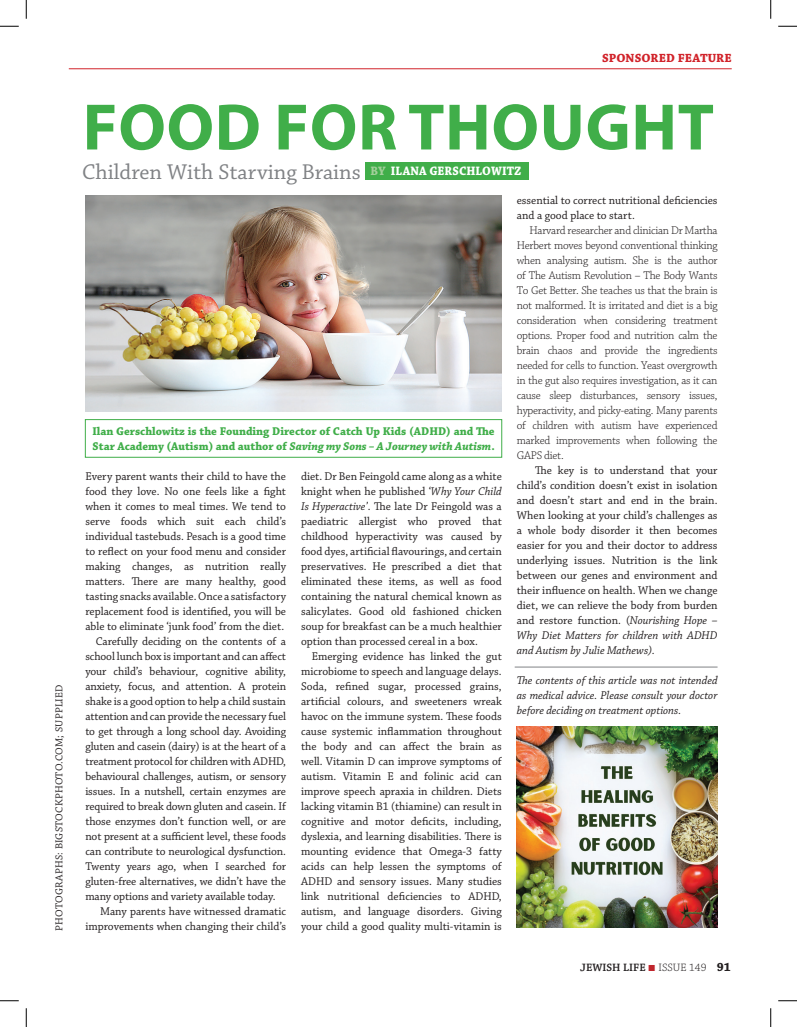
<style>
.page{position:relative;width:797px;height:1027px;background:#fff}
.page>*{position:absolute;margin:0;border:0;box-sizing:border-box;transform-origin:0 0}
.t1{font:700 66.25px "Myriad Pro";letter-spacing:.01em;color:#40ae49}
.t2{font:22.5px "Chaparral Pro";color:#808285}
.t3{font:700 12.5px "Chaparral Pro";letter-spacing:.005em;color:#d1232a}
.t4{font:11.88px/15px "Chaparral Pro";letter-spacing:-.005em;color:#231f20;text-align:justify}
.t5{font:300 11.88px/15px "Chaparral Pro";letter-spacing:-.02em;color:#231f20;text-align:justify}
.t6{font:700 11.88px/15px "Chaparral Pro";color:#40ae49}
.t7{font:italic 11.88px/15px "Chaparral Pro";color:#231f20;text-align:justify}
.t8{font:600 11.25px "Chaparral Pro";color:#231f20}
.t9{font:10.62px "Chaparral Pro";letter-spacing:.02em;color:#231f20}
.s1{font-style:italic}
.s2{color:#c0262d}
.s3{font-weight:300}
.s4{font-weight:700;font-size:12.5px}
</style>
<div class="page">
<hr style="left:69px;top:68px;width:662px;height:1px;background:#d1232a">
<div style="left:366px;top:162px;width:163px;height:17px;background:#40ae49"></div>
<hr style="left:514px;top:667px;width:203px;height:1px;background:#808285">
<img style="left:517px;top:727px;width:200px;height:200px">
<img style="left:85px;top:195px;width:417px;height:216px">
<svg style="left:0;top:25px;width:19px;height:2px"></svg>
<svg style="left:778px;top:25px;width:19px;height:2px"></svg>
<svg style="left:0;top:1000px;width:19px;height:1px"></svg>
<svg style="left:778px;top:1000px;width:19px;height:1px"></svg>
<svg style="left:25px;top:0;width:2px;height:19px"></svg>
<svg style="left:25px;top:1008px;width:2px;height:19px"></svg>
<svg style="left:770px;top:0;width:1px;height:19px"></svg>
<svg style="left:770px;top:1008px;width:1px;height:19px"></svg>
<p class="t9" style="left:53px;top:931px;width:248px;rotate:-90deg">PHOTOGRAPHS: BIGSTOCKPHOTO.COM; SUPPLIED</p>
<p class="t3" style="left:602px;top:51px;width:131px">SPONSORED FEATURE</p>
<h1 class="t1" style="left:83px;top:84px;width:632px">FOOD FOR THOUGHT</h1>
<h2 class="t2" style="left:82px;top:160px;width:441px">Children With Starving Brains <sup>BY</sup> <sup>ILANA</sup> <sup>GERSCHLOWITZ</sup></h2>
<p class="t6" style="left:92px;top:424px;width:404px">Ilan Gerschlowitz is the Founding Director of Catch Up Kids (ADHD) and The<br>Star Academy (Autism) and author of <span class="s1">Saving my Sons – A Journey with Autism</span>.</p>
<p class="t4" style="left:85px;top:469px;width:202px">Every parent wants their child to have the</p>
<p class="t4" style="left:85px;top:484px;width:202px">food they love. No one feels like a fight</p>
<p class="t4" style="left:85px;top:499px;width:202px">when it comes to meal times. We tend to</p>
<p class="t4" style="left:85px;top:514px;width:202px">serve foods which suit each child’s</p>
<p class="t4" style="left:85px;top:529px;width:202px">individual tastebuds. Pesach is a good time</p>
<p class="t4" style="left:85px;top:544px;width:202px">to reflect on your food menu and consider</p>
<p class="t4" style="left:85px;top:559px;width:202px">making changes, as nutrition really</p>
<p class="t4" style="left:85px;top:574px;width:202px">matters. There are many healthy, good</p>
<p class="t4" style="left:85px;top:589px;width:202px">tasting snacks available. Once a satisfactory</p>
<p class="t4" style="left:85px;top:604px;width:202px">replacement food is identified, you will be</p>
<p class="t4" style="left:85px;top:619px;width:200px">able to eliminate ‘junk food’ from the diet.</p>
<p class="t4" style="left:96px;top:634px;width:192px">Carefully deciding on the contents of a</p>
<p class="t4" style="left:85px;top:649px;width:202px">school lunch box is important and can affect</p>
<p class="t4" style="left:85px;top:664px;width:202px">your child’s behaviour, cognitive ability,</p>
<p class="t4" style="left:85px;top:679px;width:202px">anxiety, focus, and attention. A protein</p>
<p class="t4" style="left:85px;top:694px;width:202px">shake is a good option to help a child sustain</p>
<p class="t4" style="left:85px;top:709px;width:202px">attention and can provide the necessary fuel</p>
<p class="t4" style="left:85px;top:724px;width:202px">to get through a long school day. Avoiding</p>
<p class="t4" style="left:85px;top:739px;width:202px">gluten and casein (dairy) is at the heart of a</p>
<p class="t4" style="left:85px;top:754px;width:202px">treatment protocol for children with ADHD,</p>
<p class="t4" style="left:85px;top:769px;width:202px">behavioural challenges, autism, or sensory</p>
<p class="t4" style="left:85px;top:784px;width:202px">issues. In a nutshell, certain enzymes are</p>
<p class="t4" style="left:85px;top:799px;width:202px">required to break down gluten and casein. If</p>
<p class="t4" style="left:85px;top:814px;width:202px">those enzymes don’t function well, or are</p>
<p class="t4" style="left:85px;top:829px;width:202px">not present at a sufficient level, these foods</p>
<p class="t4" style="left:85px;top:844px;width:202px">can contribute to neurological dysfunction.</p>
<p class="t4" style="left:85px;top:859px;width:202px">Twenty years ago, when I searched for</p>
<p class="t4" style="left:85px;top:874px;width:202px">gluten-free alternatives, we didn’t have the</p>
<p class="t4" style="left:85px;top:889px;width:192px">many options and variety available today.</p>
<p class="t4" style="left:100px;top:904px;width:187px">Many parents have witnessed dramatic</p>
<p class="t4" style="left:85px;top:919px;width:202px">improvements when changing their child’s</p>
<p class="t4" style="left:301px;top:469px;width:202px">diet. Dr Ben Feingold came along as a white knight when he published ‘<span class="s1">Why Your Child Is Hyperactive’</span>. The late Dr Feingold was a paediatric allergist who proved that childhood hyperactivity was caused by food dyes, artificial flavourings, and certain preservatives. He prescribed a diet that eliminated these items, as well as food containing the natural chemical known as salicylates. Good old fashioned chicken soup for breakfast can be a much healthier option than processed cereal in a box.</p>
<p class="t4" style="left:301px;top:649px;width:202px;text-indent:11px">Emerging evidence has linked the gut microbiome to speech and language delays.<br>Soda, refined sugar, processed grains, artificial colours, and sweeteners wreak havoc on the immune system. These foods cause systemic inflammation throughout the body and can affect the brain as well. Vitamin D can improve symptoms of autism. Vitamin E and folinic acid can improve speech apraxia in children. Diets lacking vitamin B1 (thiamine) can result in cognitive and motor deficits, including, dyslexia, and learning disabilities. There is mounting evidence that Omega-3 fatty acids can help lessen the symptoms of ADHD and sensory issues. Many studies link nutritional deficiencies to ADHD, autism, and language disorders. Giving your child a good quality multi-vitamin is</p>
<p class="t4" style="left:517px;top:193px;width:202px">essential to correct nutritional deficiencies and a good place to start.</p>
<p class="t5" style="left:517px;top:223px;width:202px;text-indent:13px">Harvard researcher and clinician Dr Martha Herbert moves beyond conventional thinking when analysing autism. She is the author of The Autism Revolution – The Body Wants To Get Better. She teaches us that the brain is not malformed. It is irritated and diet is a big consideration when considering treatment options. Proper food and nutrition calm the brain chaos and provide the ingredients needed for cells to function. Yeast overgrowth in the gut also requires investigation, as it can cause sleep disturbances, sensory issues, hyperactivity, and picky-eating. Many parents of children with autism have experienced marked improvements when following the GAPS diet.</p>
<p class="t4" style="left:517px;top:463px;width:202px;text-indent:18px">The key is to understand that your child’s condition doesn’t exist in isolation and doesn’t start and end in the brain.<br>When looking at your child’s challenges as a whole body disorder it then becomes easier for you and their doctor to address underlying issues. Nutrition is the link between our genes and environment and their influence on health. When we change diet, we can relieve the body from burden and restore function. (<span class="s1">Nourishing Hope – Why Diet Matters for children with ADHD and Autism by Julie Mathews).</span></p>
<p class="t7" style="left:517px;top:673px;width:202px">The contents of this article was not intended as medical advice. Please consult your doctor before deciding on treatment options.</p>
<p class="t8" style="left:580px;top:961px;width:152px">JEWISH LIFE <span class="s2">■</span> <span class="s3">ISSUE 149</span> <span class="s4">91</span></p>
</div>
